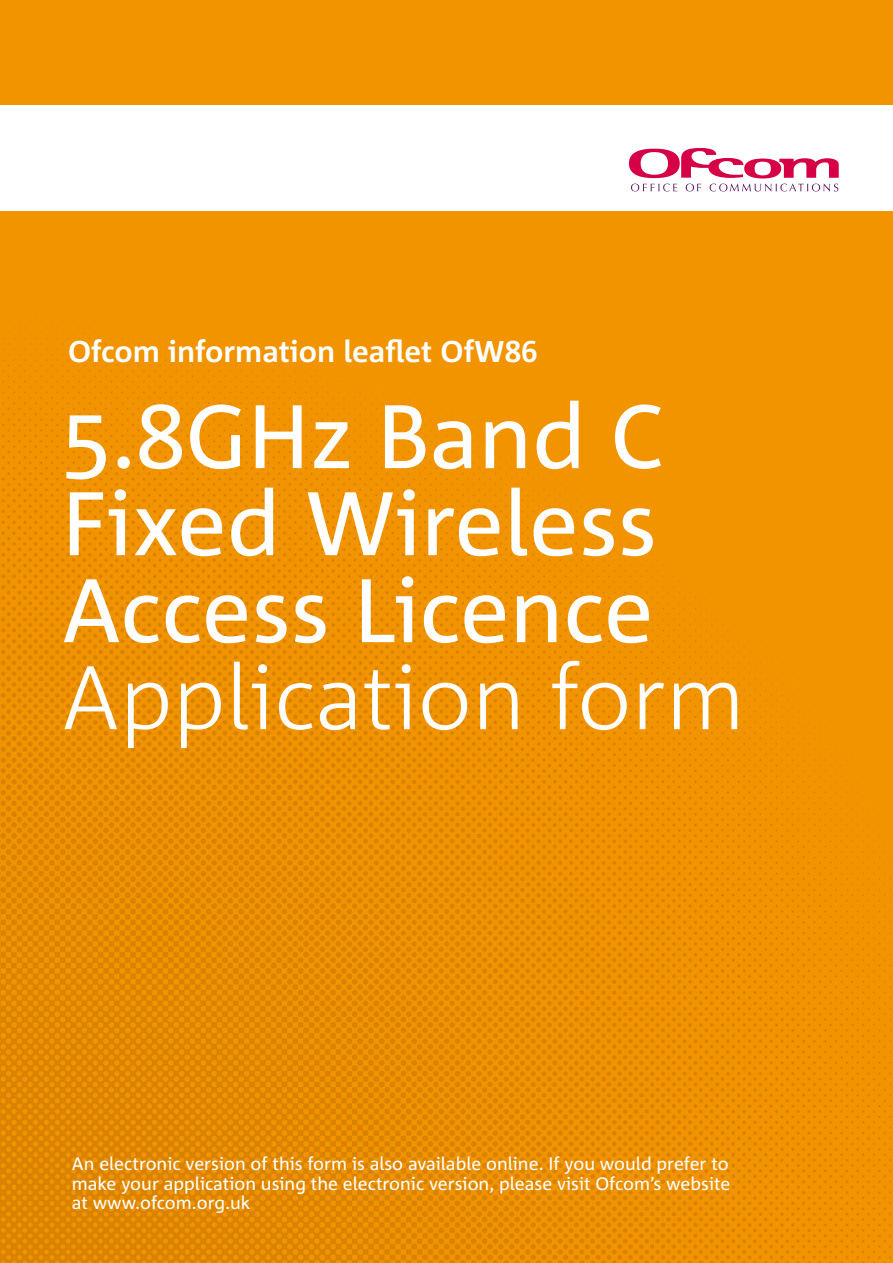
<style>
.page{position:relative;width:893px;height:1263px;background:#fff}
.page>*{position:absolute;margin:0;border:0;box-sizing:border-box;transform-origin:0 0}
.t1{font:90px/87px "Corpid";color:#fff;text-align:justify}
.t2{font:300 90px "Corpid";color:#fff}
.t3{font:700 30px "Corpid";color:#fff}
.t4{font:18px/19.5px "Corpid";color:#fff;text-align:justify}
</style>
<div class="page">
<img style="left:0;top:0;width:893px;height:1263px">
<div style="left:0;top:105px;width:893px;height:105px;background:#fff"></div>
<svg style="left:631px;top:184px;width:46px;height:7px"></svg>
<svg style="left:686px;top:184px;width:15px;height:7px"></svg>
<svg style="left:710px;top:184px;width:128px;height:7px"></svg>
<svg style="left:629px;top:148px;width:210px;height:30px"></svg>
<svg style="left:447px;top:1227px;width:5px;height:10px"></svg>
<h2 class="t3" style="left:68px;top:335px;width:471px">Ofcom information leaflet OfW86</h2>
<h1 class="t1" style="left:62px;top:394px;width:603px">5.8GHz Band C Fixed Wireless Access Licence</h1>
<h1 class="t2" style="left:62px;top:649px;width:685px">Application form</h1>
<p class="t4" style="left:72px;top:1154px;width:660px">An electronic version of this form is also available online. If you would prefer to make your application using the electronic version, please visit Ofcom’s website at www.ofcom.org.uk</p>
</div>
